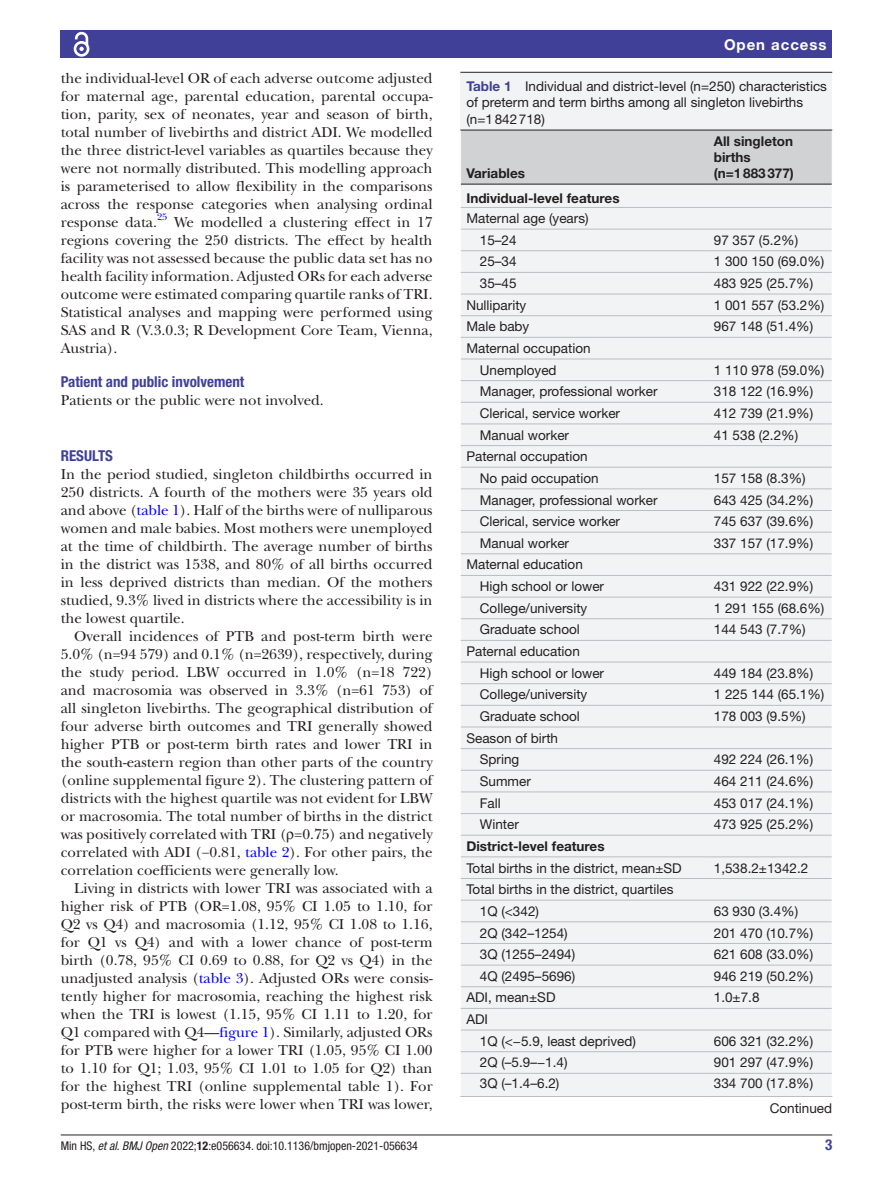
<style>
.page{position:relative;width:893px;height:1191px;background:#fff}
.page>*{position:absolute;margin:0;border:0;box-sizing:border-box;transform-origin:0 0}
.t1{font:15px/18px "New Baskerville";color:#231f20;text-align:justify}
.t2{font:700 condensed 15px "Helvetica Neue LT Std";color:#414099}
.t3{font:700 15px "Helvetica Neue LT Std";letter-spacing:.065em;color:#fff}
.t4{font:13.5px/21.6px "Helvetica Neue LT Std";color:#231f20}
.t5{font:700 13.5px/16.2px "Helvetica Neue LT Std";color:#231f20}
.t6{font:condensed 12px "Helvetica Neue LT Std";color:#231f20}
.t7{font:9.9px "New Baskerville";color:#00f}
.s1{color:#00f}
.s2{font-weight:700;color:#414099}
.s3{font-style:italic}
.s4{font-weight:700}
</style>
<div class="page">
<hr style="left:61px;top:1134px;width:771px;height:1px;background:#231f20">
<div style="left:61px;top:31px;width:771px;height:27px;background:#414099"></div>
<svg style="left:73px;top:31px;width:17px;height:26px"></svg>
<div style="left:460px;top:73px;width:372px;height:1023px;background:#f2f3f4"></div>
<hr style="left:460px;top:72px;width:372px;height:1px;background:#231f20">
<svg style="left:460px;top:130px;width:373px;height:965px"></svg>
<hr style="left:460px;top:1096px;width:248px;height:1px;background:#bcbdc0">
<hr style="left:708px;top:1096px;width:124px;height:1px;background:#bcbdc0">
<p class="t1" style="left:61px;top:69px;width:373px">the individual-level OR of each adverse outcome adjusted for maternal age, parental education, parental occupa&shy;tion, parity, sex of neonates, year and season of birth, total number of livebirths and district ADI. We modelled the three district-level variables as quartiles because they were not normally distributed. This modelling approach is parameterised to allow flexibility in the comparisons across the response categories when analysing ordinal response data.</p>
<p class="t7" style="left:157px;top:211px;width:12px">25</p>
<p class="t1" style="left:61px;top:213px;width:373px;text-indent:113px">We modelled a clustering effect in 17 regions covering the 250 districts. The effect by health facility was not assessed because the public data set has no health facility information. Adjusted ORs for each adverse outcome were estimated comparing quartile ranks of TRI.<br>Statistical analyses and mapping were performed using SAS and R (V.3.0.3; R Development Core Team, Vienna, Austria).</p>
<p class="t2" style="left:61px;top:372px;width:185px">Patient and public involvement</p>
<p class="t1" style="left:61px;top:391px;width:265px">Patients or the public were not involved.</p>
<p class="t2" style="left:61px;top:447px;width:54px">RESULTS</p>
<p class="t1" style="left:61px;top:465px;width:373px">In the period studied, singleton childbirths occurred in 250 districts. A fourth of the mothers were 35 years old and above (<span class="s1">table 1</span>). Half of the births were of nulliparous women and male babies. Most mothers were unemployed at the time of childbirth. The average number of births in the district was 1538, and 80% of all births occurred in less deprived districts than median. Of the mothers studied, 9.3% lived in districts where the accessibility is in the lowest quartile.</p>
<p class="t1" style="left:61px;top:627px;width:373px;text-indent:13px">Overall incidences of PTB and post-term birth were 5.0% (n=94 579) and 0.1% (n=2639), respectively, during the study period. LBW occurred in 1.0% (n=18 722) and macrosomia was observed in 3.3% (n=61 753) of all singleton livebirths. The geographical distribution of four adverse birth outcomes and TRI generally showed higher PTB or post-term birth rates and lower TRI in the south-eastern region than other parts of the country (online supplemental figure 2). The clustering pattern of districts with the highest quartile was not evident for LBW or macrosomia. The total number of births in the district was positively correlated with TRI ( =0.75) and negatively correlated with ADI (−0.81, <span class="s1">table 2</span>). For other pairs, the correlation coefficients were generally low.</p>
<p class="t1" style="left:61px;top:879px;width:373px;text-indent:14px">Living in districts with lower TRI was associated with a higher risk of PTB (OR=1.08, 95% CI 1.05 to 1.10, for Q2 vs Q4) and macrosomia (1.12, 95% CI 1.08 to 1.16, for Q1 vs Q4) and with a lower chance of post-term birth (0.78, 95% CI 0.69 to 0.88, for Q2 vs Q4) in the unadjusted analysis (<span class="s1">table 3</span>). Adjusted ORs were consis&shy;tently higher for macrosomia, reaching the highest risk when the TRI is lowest (1.15, 95% CI 1.11 to 1.20, for Q1 compared with Q4—<span class="s1">figure 1</span>). Similarly, adjusted ORs for PTB were higher for a lower TRI (1.05, 95% CI 1.00 to 1.10 for Q1; 1.03, 95% CI 1.01 to 1.05 for Q2) than for the highest TRI (online supplemental table 1). For post-term birth, the risks were lower when TRI was lower,</p>
<p class="t3" style="left:724px;top:35px;width:104px">Open access</p>
<p class="t4" style="left:466px;top:77px;width:362px;line-height:16.5px"><span class="s2">Table 1</span> Individual and district-level (n=250) characteristics of preterm and term births among all singleton livebirths (n=1842718)</p>
<p class="t5" style="left:466px;top:165px;width:60px">Variables</p>
<p class="t5" style="left:466px;top:190px;width:155px">Individual-level features</p>
<p class="t4" style="left:480px;top:207px;width:110px;text-indent:-14px">Maternal age (years)<br>15–24</p>
<p class="t5" style="left:714px;top:132px;width:82px">All singleton births (n=1883377)</p>
<p class="t4" style="left:714px;top:229px;width:86px">97 357 (5.2%)</p>
<p class="t4" style="left:480px;top:251px;width:38px">25–34</p>
<p class="t4" style="left:714px;top:251px;width:112px">1 300 150 (69.0%)</p>
<p class="t4" style="left:480px;top:272px;width:38px">35–45</p>
<p class="t4" style="left:714px;top:272px;width:101px">483 925 (25.7%)</p>
<p class="t4" style="left:466px;top:294px;width:61px">Nulliparity</p>
<p class="t4" style="left:714px;top:294px;width:112px">1 001 557 (53.2%)</p>
<p class="t4" style="left:466px;top:315px;width:65px">Male baby</p>
<p class="t4" style="left:714px;top:315px;width:101px">967 148 (51.4%)</p>
<p class="t4" style="left:480px;top:337px;width:112px;text-indent:-14px">Maternal occupation<br>Unemployed</p>
<p class="t4" style="left:714px;top:359px;width:112px">1 110 978 (59.0%)</p>
<p class="t4" style="left:480px;top:380px;width:179px">Manager, professional worker</p>
<p class="t4" style="left:714px;top:380px;width:101px">318 122 (16.9%)</p>
<p class="t4" style="left:480px;top:402px;width:142px">Clerical, service worker</p>
<p class="t4" style="left:714px;top:402px;width:101px">412 739 (21.9%)</p>
<p class="t4" style="left:480px;top:424px;width:91px">Manual worker</p>
<p class="t4" style="left:714px;top:424px;width:86px">41 538 (2.2%)</p>
<p class="t4" style="left:480px;top:445px;width:120px;text-indent:-14px">Paternal occupation<br>No paid occupation</p>
<p class="t4" style="left:714px;top:467px;width:93px">157 158 (8.3%)</p>
<p class="t4" style="left:480px;top:489px;width:179px">Manager, professional worker</p>
<p class="t4" style="left:714px;top:489px;width:101px">643 425 (34.2%)</p>
<p class="t4" style="left:480px;top:510px;width:142px">Clerical, service worker</p>
<p class="t4" style="left:714px;top:510px;width:101px">745 637 (39.6%)</p>
<p class="t4" style="left:480px;top:532px;width:91px">Manual worker</p>
<p class="t4" style="left:714px;top:532px;width:101px">337 157 (17.9%)</p>
<p class="t4" style="left:480px;top:553px;width:126px;text-indent:-14px">Maternal education<br>High school or lower</p>
<p class="t4" style="left:714px;top:575px;width:101px">431 922 (22.9%)</p>
<p class="t4" style="left:480px;top:597px;width:109px">College/university</p>
<p class="t4" style="left:714px;top:597px;width:112px">1 291 155 (68.6%)</p>
<p class="t4" style="left:480px;top:618px;width:102px">Graduate school</p>
<p class="t4" style="left:714px;top:618px;width:93px">144 543 (7.7%)</p>
<p class="t4" style="left:480px;top:640px;width:126px;text-indent:-14px">Paternal education<br>High school or lower</p>
<p class="t4" style="left:714px;top:662px;width:101px">449 184 (23.8%)</p>
<p class="t4" style="left:480px;top:683px;width:109px">College/university</p>
<p class="t4" style="left:714px;top:683px;width:112px">1 225 144 (65.1%)</p>
<p class="t4" style="left:480px;top:705px;width:102px">Graduate school</p>
<p class="t4" style="left:714px;top:705px;width:93px">178 003 (9.5%)</p>
<p class="t4" style="left:480px;top:727px;width:80px;text-indent:-14px">Season of birth<br>Spring</p>
<p class="t4" style="left:714px;top:748px;width:101px">492 224 (26.1%)</p>
<p class="t4" style="left:480px;top:770px;width:53px">Summer</p>
<p class="t4" style="left:714px;top:770px;width:101px">464 211 (24.6%)</p>
<p class="t4" style="left:480px;top:792px;width:22px">Fall</p>
<p class="t4" style="left:714px;top:792px;width:101px">453 017 (24.1%)</p>
<p class="t4" style="left:480px;top:813px;width:41px">Winter</p>
<p class="t4" style="left:714px;top:813px;width:101px">473 925 (25.2%)</p>
<p class="t5" style="left:466px;top:837px;width:140px">District-level features</p>
<p class="t4" style="left:466px;top:856px;width:217px">Total births in the district, mean±SD</p>
<p class="t4" style="left:714px;top:856px;width:96px">1,538.2±1342.2</p>
<p class="t4" style="left:480px;top:878px;width:195px;text-indent:-14px">Total births in the district, quartiles<br>1Q (&lt;342)</p>
<p class="t4" style="left:714px;top:900px;width:86px">63 930 (3.4%)</p>
<p class="t4" style="left:480px;top:921px;width:89px">2Q (342–1254)</p>
<p class="t4" style="left:714px;top:921px;width:101px">201 470 (10.7%)</p>
<p class="t4" style="left:480px;top:943px;width:97px">3Q (1255–2494)</p>
<p class="t4" style="left:714px;top:943px;width:101px">621 608 (33.0%)</p>
<p class="t4" style="left:480px;top:965px;width:97px">4Q (2495–5696)</p>
<p class="t4" style="left:714px;top:965px;width:101px">946 219 (50.2%)</p>
<p class="t4" style="left:466px;top:986px;width:91px">ADI, mean±SD</p>
<p class="t4" style="left:714px;top:986px;width:47px">1.0±7.8</p>
<p class="t4" style="left:480px;top:1008px;width:157px;text-indent:-14px">ADI<br>1Q (&lt;−5.9, least deprived)</p>
<p class="t4" style="left:714px;top:1030px;width:101px">606 321 (32.2%)</p>
<p class="t4" style="left:480px;top:1051px;width:89px">2Q (–5.9–−1.4)</p>
<p class="t4" style="left:714px;top:1051px;width:101px">901 297 (47.9%)</p>
<p class="t4" style="left:480px;top:1071px;width:81px">3Q (–1.4–6.2)</p>
<p class="t4" style="left:770px;top:1069px;width:64px;line-height:25.3px;text-indent:-56px">334 700 (17.8%)<br>Continued</p>
<p class="t6" style="left:61px;top:1138px;width:359px">Min HS, <span class="s3">et al</span>. <span class="s3">BMJ Open</span> 2022;<span class="s4">12</span>:e056634. doi:10.1136/bmjopen-2021-056634</p>
<p class="t2" style="left:825px;top:1135px;width:9px">3</p>
</div>
